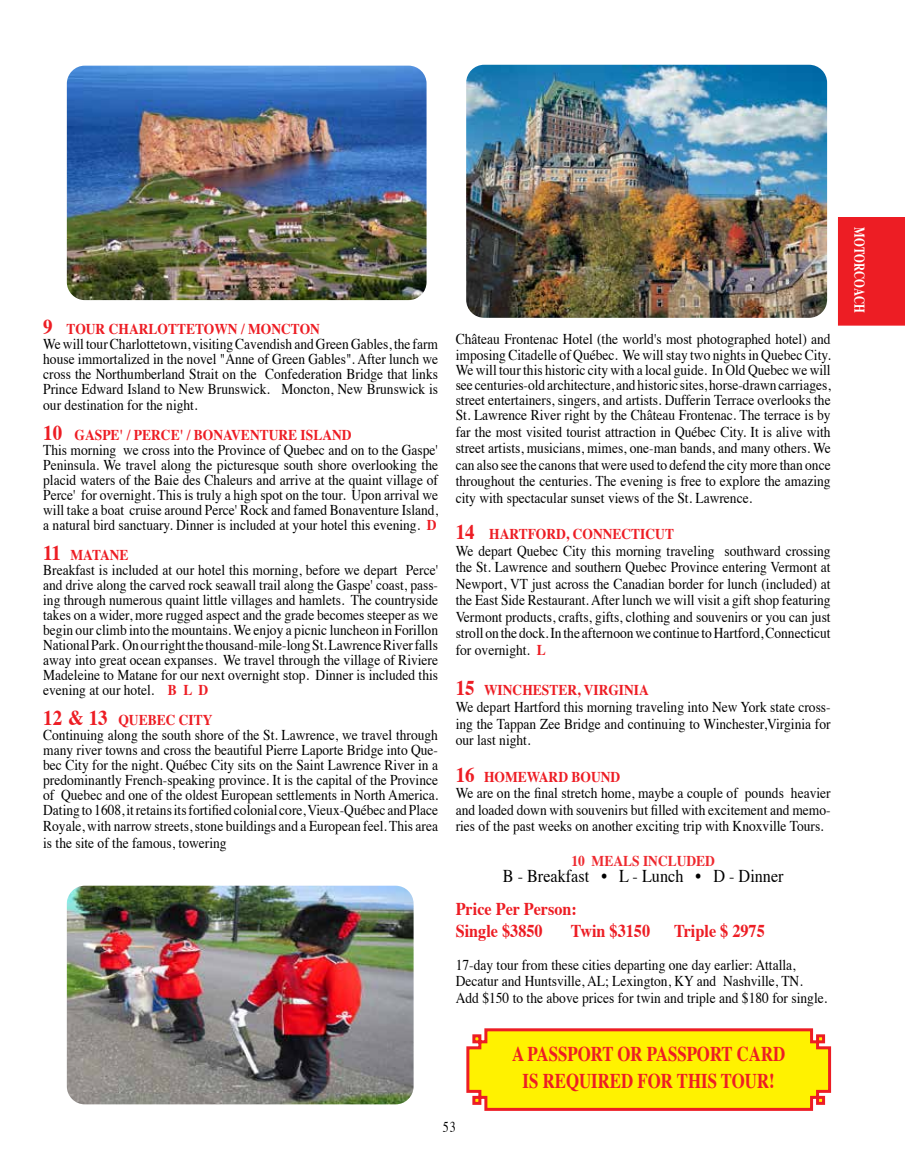
<style>
.page{position:relative;width:905px;height:1175px;background:#fff}
.page>*{position:absolute;margin:0;border:0;box-sizing:border-box;transform-origin:0 0}
.t1{font:700 21px/27px "Times";color:#ed1d24;text-align:center;scale:.8 1}
.t2{font:700 18px/21.6px "Times";color:#ed1d24;scale:.9 1}
.t3{font:18px "Times";color:#000;scale:.9 1}
.t4{font:15px/15px "Times";color:#000;scale:.9 1}
.t5{font:700 15px "Times";color:#ee292f;scale:.9 1}
.t6{font:700 15px "Times";color:#fff;scale:.75 1}
.t7{font:15px "Times";color:#000;scale:.8 1}
.s1{font-weight:700;font-size:21px;color:#ed1d24}
.s2{font-weight:700;color:#ed1d24}
</style>
<div class="page">
<svg style="left:466px;top:1028px;width:366px;height:83px"></svg>
<img style="left:67px;top:885px;width:346px;height:219px">
<img style="left:466px;top:65px;width:361px;height:253px">
<img style="left:67px;top:66px;width:359px;height:234px">
<div style="left:838px;top:217px;width:66px;height:108px;background:#ed1d24"></div>
<p class="t4" style="left:43px;top:323px;width:440px"><span class="s1">9</span> <span class="s2">TOUR CHARLOTTETOWN / MONCTON<br></span>We will tour Charlottetown, visiting Cavendish and Green Gables, the farm house immortalized in the novel "Anne of Green Gables". After lunch we cross the Northumberland Strait on the Confederation Bridge that links Prince Edward Island to New Brunswick. Moncton, New Brunswick is our destination for the night.</p>
<p class="t4" style="left:43px;top:428px;width:440px"><span class="s1">10</span> <span class="s2">GASPE' / PERCE' / BONAVENTURE ISLAND<br></span>This morning we cross into the Province of Quebec and on to the Gaspe' Peninsula. We travel along the picturesque south shore overlooking the placid waters of the Baie des Chaleurs and arrive at the quaint village of Perce' for overnight. This is truly a high spot on the tour. Upon arrival we will take a boat cruise around Perce' Rock and famed Bonaventure Island, a natural bird sanctuary. Dinner is included at your hotel this evening. <span class="s2">D</span></p>
<p class="t4" style="left:43px;top:548px;width:440px"><span class="s1">11</span> <span class="s2">MATANE<br></span>Breakfast is included at our hotel this morning, before we depart Perce' and drive along the carved rock seawall trail along the Gaspe' coast, pass&shy;ing through numerous quaint little villages and hamlets. The countryside takes on a wider, more rugged aspect and the grade becomes steeper as we begin our climb into the mountains. We enjoy a picnic luncheon in Forillon National Park. On our right the thousand-mile-long St. Lawrence River falls away into great ocean expanses. We travel through the village of Riviere Madeleine to Matane for our next overnight stop. Dinner is included this evening at our hotel. <span class="s2">B L D</span></p>
<p class="t4" style="left:43px;top:713px;width:440px"><span class="s1">12 &amp; 13</span> <span class="s2">QUEBEC CITY<br></span>Continuing along the south shore of the St. Lawrence, we travel through many river towns and cross the beautiful Pierre Laporte Bridge into Que&shy;bec City for the night. Québec City sits on the Saint Lawrence River in a predominantly French-speaking province. It is the capital of the Province of Quebec and one of the oldest European settlements in North America.<br>Dating to 1608, it retains its fortified colonial core, Vieux-Québec and Place</p>
<p class="t4" style="left:43px;top:819px;width:440px;line-height:16.5px">Royale, with narrow streets, stone buildings and a European feel. This area is the site of the famous, towering</p>
<p class="t4" style="left:455px;top:331px;width:418px;line-height:16.5px">Château Frontenac Hotel (the world's most photographed hotel) and imposing Citadelle of Québec. We will stay two nights in Quebec City.</p>
<p class="t4" style="left:455px;top:364px;width:418px;text-align:justify">We will tour this historic city with a local guide. In Old Quebec we will see centuries-old architecture, and historic sites, horse-drawn carriages, street entertainers, singers, and artists. Dufferin Terrace overlooks the St. Lawrence River right by the Château Frontenac. The terrace is by</p>
<p class="t4" style="left:455px;top:424px;width:418px;line-height:16.5px;text-align:justify">far the most visited tourist attraction in Québec City. It is alive with street artists, musicians, mimes, one-man bands, and many others. We can also see the canons that were used to defend the city more than once throughout the centuries. The evening is free to explore the amazing city with spectacular sunset views of the St. Lawrence.</p>
<p class="t4" style="left:455px;top:527px;width:418px;line-height:16.5px"><span class="s1">14</span> <span class="s2">HARTFORD, CONNECTICUT<br></span>We depart Quebec City this morning traveling southward crossing the St. Lawrence and southern Quebec Province entering Vermont at Newport, VT just across the Canadian border for lunch (included) at the East Side Restaurant. After lunch we will visit a gift shop featuring Vermont products, crafts, gifts, clothing and souvenirs or you can just stroll on the dock. In the afternoon we continue to Hartford, Connecticut for overnight. <span class="s2">L</span></p>
<p class="t4" style="left:455px;top:683px;width:418px;line-height:16.5px"><span class="s1">15</span> <span class="s2">WINCHESTER, VIRGINIA<br></span>We depart Hartford this morning traveling into New York state cross&shy;ing the Tappan Zee Bridge and continuing to Winchester,Virginia for our last night.</p>
<p class="t4" style="left:455px;top:769px;width:418px;line-height:16.5px"><span class="s1">16</span> <span class="s2">HOMEWARD BOUND<br></span>We are on the final stretch home, maybe a couple of pounds heavier and loaded down with souvenirs but filled with excitement and memo&shy;ries of the past weeks on another exciting trip with Knoxville Tours.</p>
<p class="t5" style="left:571px;top:854px;width:161px">10 MEALS INCLUDED</p>
<p class="t3" style="left:503px;top:868px;width:313px">B - Breakfast • L - Lunch • D - Dinner</p>
<p class="t2" style="left:455px;top:900px;width:136px">Price Per Person:<br>Single $3850</p>
<p class="t2" style="left:570px;top:921px;width:90px">Twin $3150</p>
<p class="t2" style="left:674px;top:921px;width:102px">Triple $ 2975</p>
<p class="t4" style="left:455px;top:958px;width:414px;line-height:16.5px">17-day tour from these cities departing one day earlier: Attalla,<br>Decatur and Huntsville, AL; Lexington, KY and Nashville, TN.<br>Add $150 to the above prices for twin and triple and $180 for single.</p>
<h1 class="t1" style="left:512px;top:1041px;width:343px">A PASSPORT OR PASSPORT CARD<br>IS REQUIRED FOR THIS TOUR!</h1>
<p class="t7" style="left:443px;top:1120px;width:18px">53</p>
<p class="t6" style="left:865px;top:227px;width:115px;rotate:90deg">MOTORCOACH</p>
</div>
